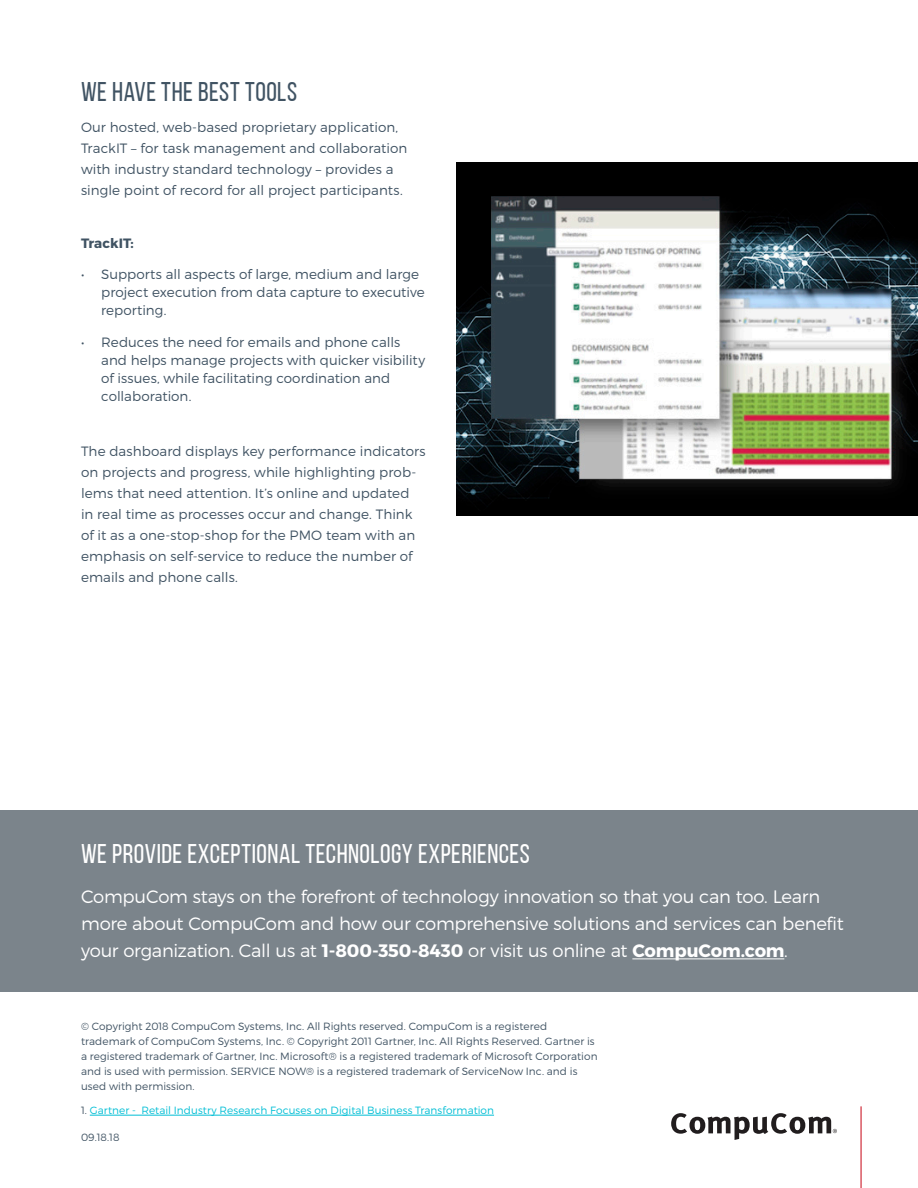
<style>
.page{position:relative;width:918px;height:1188px;background:#fff}
.page>*{position:absolute;margin:0;border:0;box-sizing:border-box;transform-origin:0 0}
.HEADER__BODY_COPY{font:27px "Bebas Neue";letter-spacing:.015em;color:#fff}
.HEADER__BODY_COPY-2{font:27px "Bebas Neue";letter-spacing:.02em;color:#405363}
.LEARN_MORE_BOILERPLA{font:300 18px/27px "Montserrat";letter-spacing:-.015em;color:#fff}
.BODY_COPY{font:300 13.5px/21px "Montserrat";letter-spacing:.005em;color:#405363}
.BODY_COPY-2{font:700 13.5px "Montserrat";letter-spacing:.005em;color:#405363}
.SOURCE_COPYRIGHT{font:300 10.5px/15px "Montserrat";letter-spacing:.005em;color:#405363}
.SOURCE_COPYRIGHT-2{font:300 10.5px "Montserrat";letter-spacing:.005em;color:#00bed5}
.s1{font-weight:700}
.s2{color:#405363}
</style>
<div class="page">
<div style="left:0;top:810px;width:918px;height:181px;background:#7b848b"></div>
<hr style="left:632px;top:958px;width:152px;height:1px;background:#fff">
<svg style="left:671px;top:1113px;width:166px;height:27px"></svg>
<hr style="left:90px;top:1115px;width:404px;height:1px;background:#00bed5">
<hr style="left:860px;top:1106px;width:2px;height:82px;background:#cd202e">
<img style="left:456px;top:162px;width:462px;height:353px">
<p class="HEADER__BODY_COPY-2" style="left:81px;top:77px;width:218px">WE HAVE THE BEST TOOLS</p>
<p class="BODY_COPY" style="left:81px;top:117px;width:328px">Our hosted, web-based proprietary application, TrackIT – for task management and collaboration with industry standard technology – provides a single point of record for all project participants.</p>
<p class="BODY_COPY-2" style="left:81px;top:235px;width:54px">TrackIT:</p>
<p class="BODY_COPY" style="left:101px;top:265px;width:325px;line-height:18px;text-indent:-20px">• Supports all aspects of large, medium and large project execution from data capture to executive reporting.</p>
<p class="BODY_COPY" style="left:101px;top:333px;width:325px;line-height:18px;text-indent:-20px">• Reduces the need for emails and phone calls and helps manage projects with quicker visibility of issues, while facilitating coordination and collaboration.</p>
<p class="BODY_COPY" style="left:81px;top:441px;width:346px">The dashboard displays key performance indicators on projects and progress, while highlighting prob&shy;lems that need attention. It’s online and updated<br>in real time as processes occur and change. Think of it as a one-stop-shop for the PMO team with an emphasis on self-service to reduce the number of emails and phone calls.</p>
<p class="HEADER__BODY_COPY" style="left:81px;top:839px;width:450px">WE PROVIDE EXCEPTIONAL TECHNOLOGY EXPERIENCES</p>
<p class="LEARN_MORE_BOILERPLA" style="left:81px;top:883px;width:764px">CompuCom stays on the forefront of technology innovation so that you can too. Learn more about CompuCom and how our comprehensive solutions and services can benefit your organization. Call us at <span class="s1">1-800-350-8430</span> or visit us online at <span class="s1">CompuCom.com</span>.</p>
<p class="SOURCE_COPYRIGHT" style="left:81px;top:1019px;width:518px">© Copyright 2018 CompuCom Systems, Inc. All Rights reserved. CompuCom is a registered trademark of CompuCom Systems, Inc. © Copyright 2011 Gartner, Inc. All Rights Reserved. Gartner is a registered trademark of Gartner, Inc. Microsoft® is a registered trademark of Microsoft Corporation and is used with permission. SERVICE NOW® is a registered trademark of ServiceNow Inc. and is used with permission.</p>
<p class="SOURCE_COPYRIGHT-2" style="left:81px;top:1104px;width:415px"><span class="s2">1.</span> Gartner - Retail Industry Research Focuses on Digital Business Transformation</p>
<p class="SOURCE_COPYRIGHT" style="left:81px;top:1130px;width:40px">09.18.18</p>
</div>
